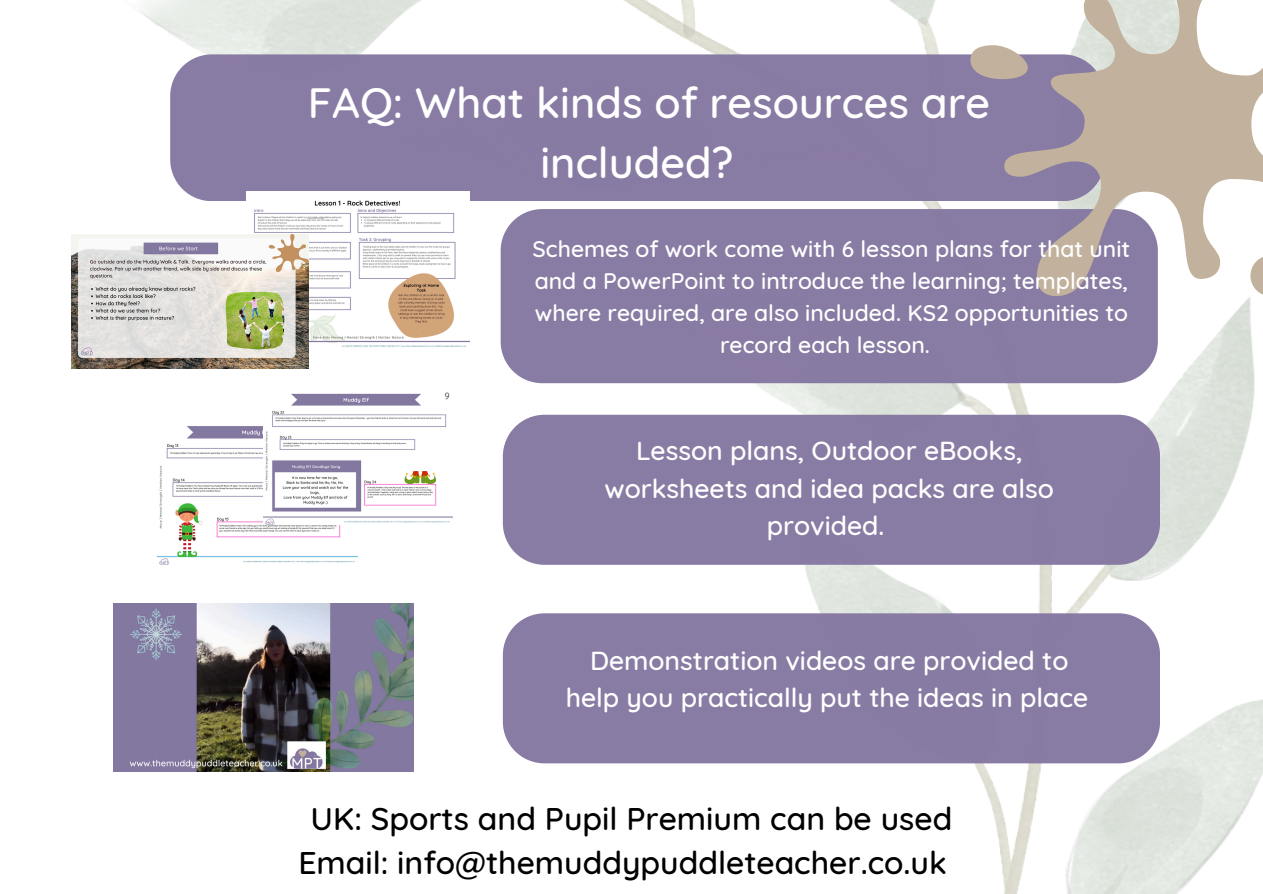
<style>
.page{position:relative;width:1263px;height:894px;background:#fff}
.page>*{position:absolute;margin:0;border:0;box-sizing:border-box;transform-origin:0 0}
.t1{font:500 43.2px/60.4px "Quicksand";color:#fff;text-align:center}
.t2{font:500 31.95px/44.1px "Quicksand";color:#000;text-align:center}
.t3{font:500 26.55px/37.2px "Quicksand";color:#fff;text-align:center}
.t4{font:500 22.95px/32.1px "Quicksand";color:#fff;text-align:center}
</style>
<div class="page">
<img style="left:71px;top:0;width:1192px;height:893px">
<div style="left:170px;top:54px;width:800px;height:147px;background:#897ca4"></div>
<img style="left:247px;top:192px;width:222px;height:157px">
<img style="left:72px;top:235px;width:237px;height:133px">
<div style="left:501px;top:209px;width:657px;height:174px;background:#897ca4"></div>
<div style="left:503px;top:414px;width:657px;height:150px;background:#897ca4"></div>
<img style="left:157px;top:423px;width:201px;height:141px">
<div style="left:503px;top:613px;width:657px;height:150px;background:#897ca4"></div>
<img style="left:263px;top:390px;width:189px;height:134px">
<img style="left:114px;top:603px;width:299px;height:168px">
<svg style="left:970px;top:0;width:293px;height:296px"></svg>
<p class="t1" style="left:308px;top:71px;width:684px">FAQ: What kinds of resources are included?</p>
<p class="t4" style="left:533px;top:232px;width:599px">Schemes of work come with 6 lesson plans for that unit and a PowerPoint to introduce the learning; templates, where required, are also included. KS2 opportunities to record each lesson.</p>
<h3 class="t3" style="left:604px;top:431px;width:451px">Lesson plans, Outdoor eBooks, worksheets and idea packs are also provided.</h3>
<h2 class="t3" style="left:566px;top:641px;width:524px">Demonstration videos are provided to help you practically put the ideas in place</h2>
<p class="t2" style="left:298px;top:795px;width:655px">UK: Sports and Pupil Premium can be used<br>Email: info@themuddypuddleteacher.co.uk</p>
</div>
